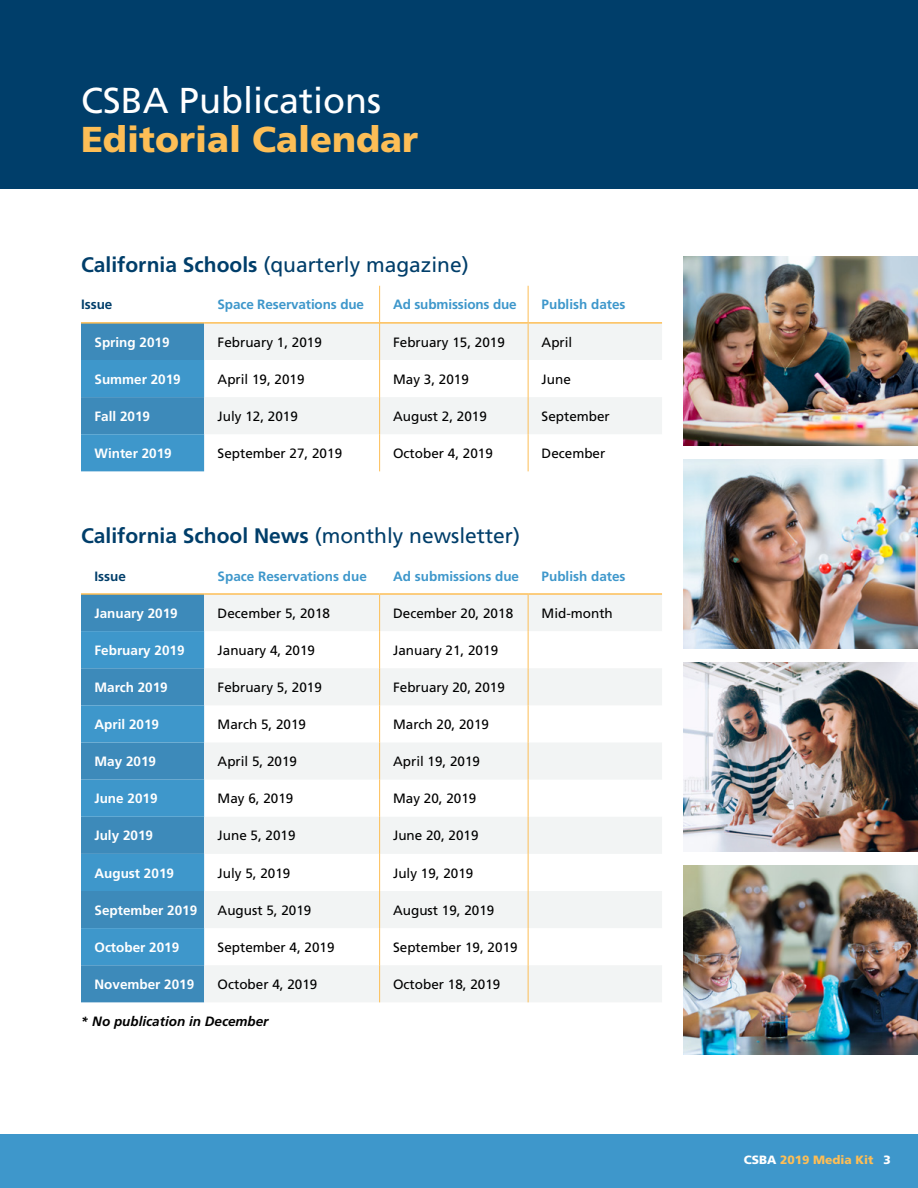
<style>
.page{position:relative;width:918px;height:1188px;background:#fff}
.page>*{position:absolute;margin:0;border:0;box-sizing:border-box;transform-origin:0 0}
.t1{font:900 36px "Frutiger LT Std";color:#fdbe56}
.t2{font:36px "Frutiger LT Std";color:#fff}
.t3{font:700 21px "Frutiger LT Std";color:#003e6a}
.t4{font:21px "Frutiger LT Std";color:#003e6a}
.t5{font:13.5px "Frutiger LT Std";color:#000}
.t6{font:700 13.5px "Frutiger LT Std";color:#fff}
.t7{font:700 13.5px "Frutiger LT Std";color:#3e97cb}
.t8{font:italic 700 13.5px "Frutiger LT Std";color:#000}
.t9{font:700 13.5px "Frutiger LT Std";color:#003e6a}
.t10{font:900 12px "Frutiger LT Std";color:#fdbe56}
.s1{font-weight:700}
.s2{font-weight:400}
.s3{color:#fff}
</style>
<div class="page">
<div style="left:0;top:1134px;width:918px;height:54px;background:#3e97cb"></div>
<div style="left:0;top:0;width:918px;height:189px;background:#003e6a"></div>
<div style="left:81px;top:324px;width:123px;height:678px;background:#3d8aba"></div>
<svg style="left:204px;top:324px;width:458px;height:678px"></svg>
<svg style="left:81px;top:360px;width:123px;height:605px"></svg>
<hr style="left:528px;top:286px;width:1px;height:36px;background:#fdbe56">
<hr style="left:528px;top:324px;width:1px;height:36px;background:#fdbe56">
<hr style="left:528px;top:360px;width:1px;height:37px;background:#fdbe56">
<hr style="left:528px;top:397px;width:1px;height:37px;background:#fdbe56">
<hr style="left:528px;top:434px;width:1px;height:37px;background:#fdbe56">
<hr style="left:81px;top:322px;width:123px;height:2px;background:#fdbe56">
<hr style="left:204px;top:322px;width:175px;height:2px;background:#fdbe56">
<hr style="left:380px;top:322px;width:148px;height:2px;background:#fdbe56">
<hr style="left:528px;top:322px;width:134px;height:2px;background:#fdbe56">
<hr style="left:379px;top:286px;width:1px;height:37px;background:#fdbe56">
<hr style="left:379px;top:323px;width:1px;height:37px;background:#fdbe56">
<hr style="left:379px;top:360px;width:1px;height:37px;background:#fdbe56">
<hr style="left:379px;top:397px;width:1px;height:37px;background:#fdbe56">
<hr style="left:379px;top:434px;width:1px;height:37px;background:#fdbe56">
<hr style="left:379px;top:595px;width:1px;height:36px;background:#fdbe56">
<hr style="left:528px;top:595px;width:1px;height:36px;background:#fdbe56">
<hr style="left:379px;top:631px;width:1px;height:37px;background:#fdbe56">
<hr style="left:528px;top:631px;width:1px;height:37px;background:#fdbe56">
<hr style="left:379px;top:668px;width:1px;height:37px;background:#fdbe56">
<hr style="left:528px;top:668px;width:1px;height:37px;background:#fdbe56">
<hr style="left:379px;top:705px;width:1px;height:37px;background:#fdbe56">
<hr style="left:528px;top:705px;width:1px;height:37px;background:#fdbe56">
<hr style="left:379px;top:742px;width:1px;height:38px;background:#fdbe56">
<hr style="left:528px;top:742px;width:1px;height:38px;background:#fdbe56">
<hr style="left:379px;top:780px;width:1px;height:37px;background:#fdbe56">
<hr style="left:528px;top:780px;width:1px;height:37px;background:#fdbe56">
<hr style="left:379px;top:817px;width:1px;height:37px;background:#fdbe56">
<hr style="left:528px;top:817px;width:1px;height:37px;background:#fdbe56">
<hr style="left:379px;top:854px;width:1px;height:37px;background:#fdbe56">
<hr style="left:528px;top:854px;width:1px;height:37px;background:#fdbe56">
<hr style="left:379px;top:891px;width:1px;height:37px;background:#fdbe56">
<hr style="left:528px;top:891px;width:1px;height:37px;background:#fdbe56">
<hr style="left:379px;top:928px;width:1px;height:37px;background:#fdbe56">
<hr style="left:528px;top:928px;width:1px;height:37px;background:#fdbe56">
<hr style="left:379px;top:965px;width:1px;height:37px;background:#fdbe56">
<hr style="left:528px;top:965px;width:1px;height:37px;background:#fdbe56">
<hr style="left:81px;top:593px;width:123px;height:2px;background:#fdbe56">
<hr style="left:204px;top:593px;width:176px;height:2px;background:#fdbe56">
<hr style="left:380px;top:593px;width:148px;height:2px;background:#fdbe56">
<hr style="left:528px;top:593px;width:134px;height:2px;background:#fdbe56">
<img style="left:684px;top:460px;width:234px;height:189px">
<img style="left:684px;top:256px;width:234px;height:190px">
<img style="left:684px;top:663px;width:234px;height:189px">
<img style="left:684px;top:866px;width:234px;height:189px">
<h1 class="t2" style="left:81px;top:79px;width:302px">CSBA Publications</h1>
<h1 class="t1" style="left:81px;top:118px;width:339px">Editorial Calendar</h1>
<h2 class="t4" style="left:81px;top:253px;width:389px"><span class="s1">California Schools</span> (quarterly magazine)</h2>
<p class="t9" style="left:81px;top:297px;width:33px">Issue</p>
<p class="t7" style="left:218px;top:297px;width:148px">Space Reservations due</p>
<p class="t7" style="left:393px;top:297px;width:125px">Ad submissions due</p>
<p class="t7" style="left:542px;top:297px;width:86px">Publish dates</p>
<p class="t6" style="left:94px;top:334px;width:77px">Spring 2019</p>
<p class="t5" style="left:218px;top:334px;width:106px">February 1, 2019</p>
<p class="t5" style="left:393px;top:334px;width:113px">February 15, 2019</p>
<p class="t5" style="left:542px;top:334px;width:32px">April</p>
<p class="t6" style="left:94px;top:371px;width:88px">Summer 2019</p>
<p class="t5" style="left:218px;top:371px;width:89px">April 19, 2019</p>
<p class="t5" style="left:393px;top:371px;width:77px">May 3, 2019</p>
<p class="t5" style="left:542px;top:371px;width:31px">June</p>
<p class="t6" style="left:94px;top:408px;width:57px">Fall 2019</p>
<p class="t5" style="left:218px;top:408px;width:82px">July 12, 2019</p>
<p class="t5" style="left:393px;top:408px;width:95px">August 2, 2019</p>
<p class="t5" style="left:542px;top:408px;width:70px">September</p>
<p class="t6" style="left:94px;top:445px;width:79px">Winter 2019</p>
<p class="t5" style="left:218px;top:445px;width:126px">September 27, 2019</p>
<p class="t5" style="left:393px;top:445px;width:101px">October 4, 2019</p>
<p class="t5" style="left:542px;top:445px;width:65px">December</p>
<h2 class="t3" style="left:81px;top:524px;width:441px">California School News <span class="s2">(monthly newsletter)</span></h2>
<p class="t9" style="left:94px;top:568px;width:33px">Issue</p>
<p class="t7" style="left:218px;top:568px;width:151px">Space Reservations due</p>
<p class="t7" style="left:393px;top:568px;width:127px">Ad submissions due</p>
<p class="t7" style="left:542px;top:568px;width:86px">Publish dates</p>
<p class="t6" style="left:94px;top:605px;width:85px">January 2019</p>
<p class="t5" style="left:218px;top:605px;width:114px">December 5, 2018</p>
<p class="t5" style="left:393px;top:605px;width:122px">December 20, 2018</p>
<p class="t5" style="left:542px;top:605px;width:73px">Mid-month</p>
<p class="t6" style="left:94px;top:642px;width:92px">February 2019</p>
<p class="t5" style="left:218px;top:642px;width:99px">January 4, 2019</p>
<p class="t5" style="left:393px;top:642px;width:107px">January 21, 2019</p>
<p class="t6" style="left:94px;top:679px;width:75px">March 2019</p>
<p class="t5" style="left:218px;top:679px;width:106px">February 5, 2019</p>
<p class="t5" style="left:393px;top:679px;width:113px">February 20, 2019</p>
<p class="t6" style="left:94px;top:716px;width:66px">April 2019</p>
<p class="t5" style="left:218px;top:716px;width:90px">March 5, 2019</p>
<p class="t5" style="left:393px;top:716px;width:98px">March 20, 2019</p>
<p class="t6" style="left:94px;top:754px;width:63px">May 2019</p>
<p class="t5" style="left:218px;top:754px;width:81px">April 5, 2019</p>
<p class="t5" style="left:393px;top:754px;width:89px">April 19, 2019</p>
<p class="t6" style="left:94px;top:791px;width:65px">June 2019</p>
<p class="t5" style="left:218px;top:791px;width:77px">May 6, 2019</p>
<p class="t5" style="left:393px;top:791px;width:85px">May 20, 2019</p>
<p class="t6" style="left:94px;top:828px;width:60px">July 2019</p>
<p class="t5" style="left:218px;top:828px;width:80px">June 5, 2019</p>
<p class="t5" style="left:393px;top:828px;width:87px">June 20, 2019</p>
<p class="t6" style="left:94px;top:865px;width:81px">August 2019</p>
<p class="t5" style="left:218px;top:865px;width:74px">July 5, 2019</p>
<p class="t5" style="left:393px;top:865px;width:82px">July 19, 2019</p>
<p class="t6" style="left:94px;top:902px;width:104px">September 2019</p>
<p class="t5" style="left:218px;top:902px;width:95px">August 5, 2019</p>
<p class="t5" style="left:393px;top:902px;width:103px">August 19, 2019</p>
<p class="t6" style="left:94px;top:939px;width:86px">October 2019</p>
<p class="t5" style="left:218px;top:939px;width:119px">September 4, 2019</p>
<p class="t5" style="left:393px;top:939px;width:126px">September 19, 2019</p>
<p class="t6" style="left:94px;top:976px;width:101px">November 2019</p>
<p class="t5" style="left:218px;top:976px;width:101px">October 4, 2019</p>
<p class="t5" style="left:393px;top:976px;width:109px">October 18, 2019</p>
<p class="t8" style="left:81px;top:1013px;width:189px">* No publication in December</p>
<p class="t10" style="left:744px;top:1152px;width:149px"><span class="s3">CSBA</span> 2019 Media Kit <span class="s3">3</span></p>
</div>
